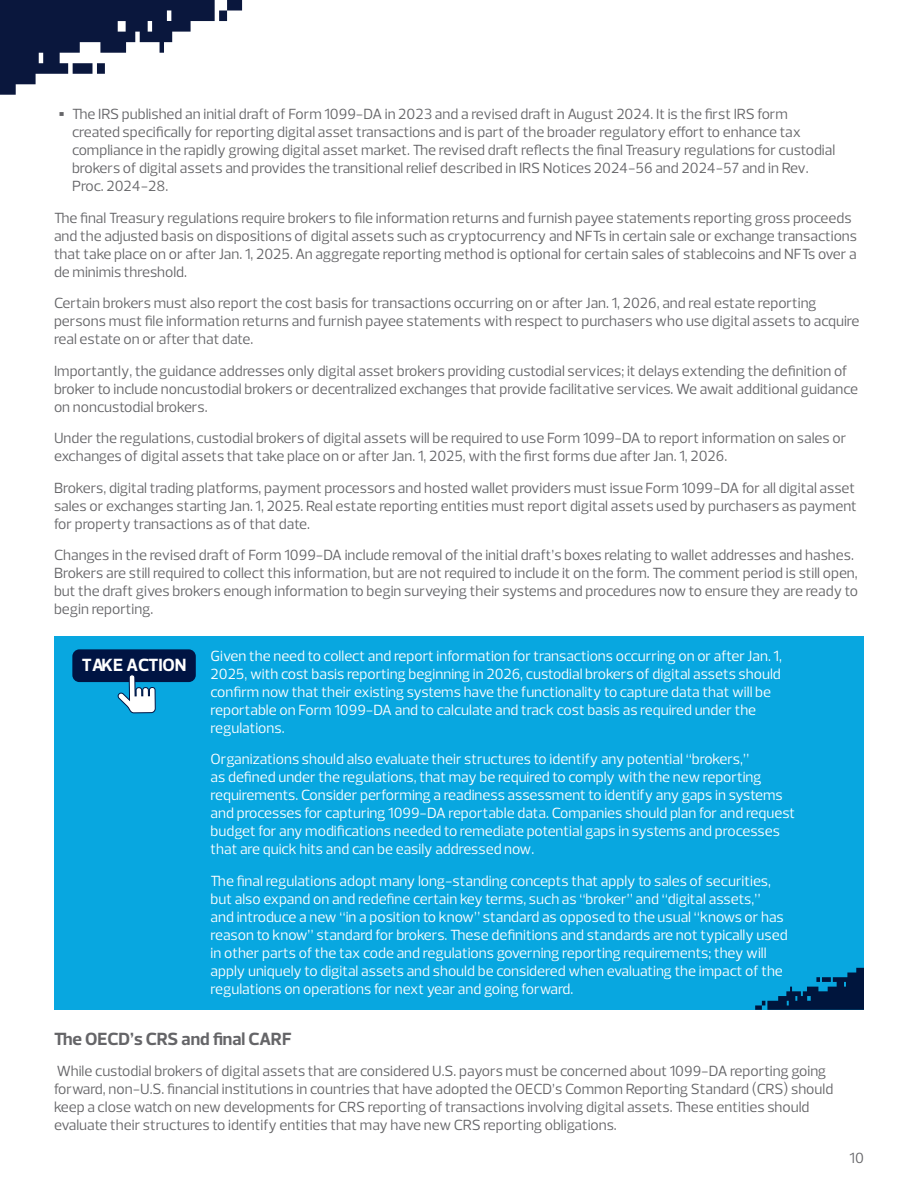
<style>
.page{position:relative;width:918px;height:1188px;background:#fff}
.page>*{position:absolute;margin:0;border:0;box-sizing:border-box;transform-origin:0 0}
.t1{font:700 18px "Prelo";letter-spacing:-.005em;color:#656568}
.t2{font:700 18px "Prelo";color:#fff}
.t3{font:15px/18px "Prelo";color:#656568}
.t4{font:15px/18px "Prelo";color:#fff}
.s1{font-weight:900;font-size:24px}
</style>
<div class="page">
<svg style="left:0;top:0;width:242px;height:95px"></svg>
<div style="left:54px;top:636px;width:810px;height:374px;background:#08a7e0"></div>
<svg style="left:755px;top:968px;width:109px;height:42px"></svg>
<div style="left:72px;top:649px;width:124px;height:33px;background:#001443;border-radius:7px"></div>
<svg style="left:116px;top:649px;width:40px;height:65px"></svg>
<p class="t3" style="left:72px;top:105px;width:765px;text-indent:-14px"><span class="s1">•</span> The IRS published an initial draft of Form 1099-DA in 2023 and a revised draft in August 2024. It is the first IRS form created specifically for reporting digital asset transactions and is part of the broader regulatory effort to enhance tax compliance in the rapidly growing digital asset market. The revised draft reflects the final Treasury regulations for custodial brokers of digital assets and provides the transitional relief described in IRS Notices 2024-56 and 2024-57 and in Rev.<br>Proc. 2024-28.</p>
<p class="t3" style="left:54px;top:209px;width:805px">The final Treasury regulations require brokers to file information returns and furnish payee statements reporting gross proceeds and the adjusted basis on dispositions of digital assets such as cryptocurrency and NFTs in certain sale or exchange transactions that take place on or after Jan. 1, 2025. An aggregate reporting method is optional for certain sales of stablecoins and NFTs over a de minimis threshold.</p>
<p class="t3" style="left:54px;top:294px;width:807px">Certain brokers must also report the cost basis for transactions occurring on or after Jan. 1, 2026, and real estate reporting persons must file information returns and furnish payee statements with respect to purchasers who use digital assets to acquire real estate on or after that date.</p>
<p class="t3" style="left:54px;top:362px;width:806px">Importantly, the guidance addresses only digital asset brokers providing custodial services; it delays extending the definition of broker to include noncustodial brokers or decentralized exchanges that provide facilitative services. We await additional guidance on noncustodial brokers.</p>
<p class="t3" style="left:54px;top:429px;width:794px">Under the regulations, custodial brokers of digital assets will be required to use Form 1099-DA to report information on sales or exchanges of digital assets that take place on or after Jan. 1, 2025, with the first forms due after Jan. 1, 2026.</p>
<p class="t3" style="left:54px;top:479px;width:804px;text-align:justify">Brokers, digital trading platforms, payment processors and hosted wallet providers must issue Form 1099-DA for all digital asset sales or exchanges starting Jan. 1, 2025. Real estate reporting entities must report digital assets used by purchasers as payment for property transactions as of that date.</p>
<p class="t3" style="left:54px;top:546px;width:805px">Changes in the revised draft of Form 1099-DA include removal of the initial draft’s boxes relating to wallet addresses and hashes.<br>Brokers are still required to collect this information, but are not required to include it on the form. The comment period is still open, but the draft gives brokers enough information to begin surveying their systems and procedures now to ensure they are ready to begin reporting.</p>
<p class="t2" style="left:82px;top:654px;width:106px">TAKE ACTION</p>
<p class="t4" style="left:211px;top:647px;width:573px">Given the need to collect and report information for transactions occurring on or after Jan. 1, 2025, with cost basis reporting beginning in 2026, custodial brokers of digital assets should confirm now that their existing systems have the functionality to capture data that will be reportable on Form 1099-DA and to calculate and track cost basis as required under the regulations.</p>
<p class="t4" style="left:211px;top:750px;width:586px">Organizations should also evaluate their structures to identify any potential “brokers,”<br>as defined under the regulations, that may be required to comply with the new reporting requirements. Consider performing a readiness assessment to identify any gaps in systems and processes for capturing 1099-DA reportable data. Companies should plan for and request budget for any modifications needed to remediate potential gaps in systems and processes that are quick hits and can be easily addressed now.</p>
<p class="t4" style="left:211px;top:872px;width:579px">The final regulations adopt many long-standing concepts that apply to sales of securities, but also expand on and redefine certain key terms, such as “broker” and “digital assets,” and introduce a new “in a position to know” standard as opposed to the usual “knows or has reason to know” standard for brokers. These definitions and standards are not typically used in other parts of the tax code and regulations governing reporting requirements; they will apply uniquely to digital assets and should be considered when evaluating the impact of the regulations on operations for next year and going forward.</p>
<p class="t1" style="left:54px;top:1028px;width:239px">The OECD’s CRS and final CARF</p>
<p class="t3" style="left:54px;top:1062px;width:781px">While custodial brokers of digital assets that are considered U.S. payors must be concerned about 1099-DA reporting going forward, non-U.S. financial institutions in countries that have adopted the OECD’s Common Reporting Standard (CRS) should keep a close watch on new developments for CRS reporting of transactions involving digital assets. These entities should evaluate their structures to identify entities that may have new CRS reporting obligations.</p>
<p class="t3" style="left:850px;top:1149px;width:16px">10</p>
</div>
